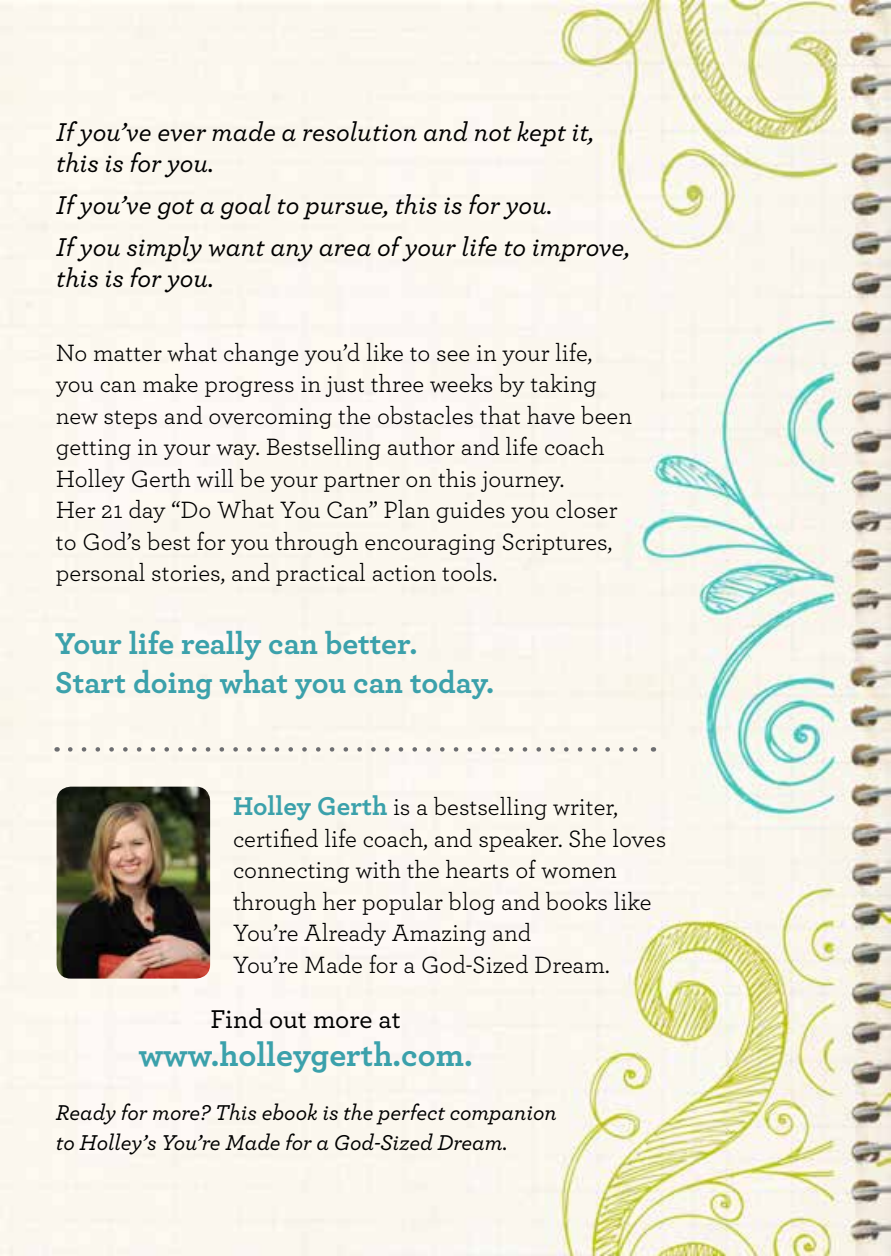
<style>
.page{position:relative;width:891px;height:1256px;background:#fff}
.page>*{position:absolute;margin:0;border:0;box-sizing:border-box;transform-origin:0 0}
.t1{font:700 33.75px "Archer";color:#3ba1ab}
.t2{font:700 31.72px/38.9px "Archer";color:#3ba1ab}
.t3{font:italic 500 27px/31.5px "Archer";color:#000}
.t4{font:500 27px "Archer";letter-spacing:-.01em;color:#000}
.t5{font:24.75px/31.5px "Archer";color:#000}
.t6{font:italic 500 22.5px/29.2px "Archer";color:#000}
.s1{font-weight:700;font-size:27px;color:#3ba1ab}
</style>
<div class="page">
<img style="left:0;top:0;width:891px;height:1255px">
<img style="left:57px;top:786px;width:153px;height:192px">
<svg style="left:70px;top:747px;width:576px;height:4px"></svg>
<p class="t3" style="left:56px;top:114px;width:539px">If you’ve ever made a resolution and not kept it, this is for you.</p>
<p class="t3" style="left:56px;top:182px;width:575px;line-height:41.6px">If you’ve got a goal to pursue, this is for you.<br>If you simply want any area of your life to improve,</p>
<p class="t3" style="left:56px;top:261px;width:159px">this is for you.</p>
<p class="t5" style="left:56px;top:335px;width:578px">No matter what change you’d like to see in your life, you can make progress in just three weeks by taking new steps and overcoming the obstacles that have been getting in your way. Bestselling author and life coach Holley Gerth will be your partner on this journey.<br>Her 21 day “Do What You Can” Plan guides you closer to God’s best for you through encouraging Scriptures, personal stories, and practical action tools.</p>
<p class="t2" style="left:55px;top:621px;width:440px">Your life really can better.<br>Start doing what you can today.</p>
<p class="t5" style="left:233px;top:790px;width:435px"><span class="s1">Holley Gerth</span> is a bestselling writer, certified life coach, and speaker. She loves connecting with the hearts of women through her popular blog and books like You’re Already Amazing and<br>You’re Made for a God-Sized Dream.</p>
<p class="t4" style="left:210px;top:1000px;width:192px">Find out more at</p>
<h1 class="t1" style="left:139px;top:1028px;width:335px">www.holleygerth.com.</h1>
<p class="t6" style="left:56px;top:1096px;width:502px">Ready for more? This ebook is the perfect companion to Holley’s You’re Made for a God-Sized Dream.</p>
</div>
